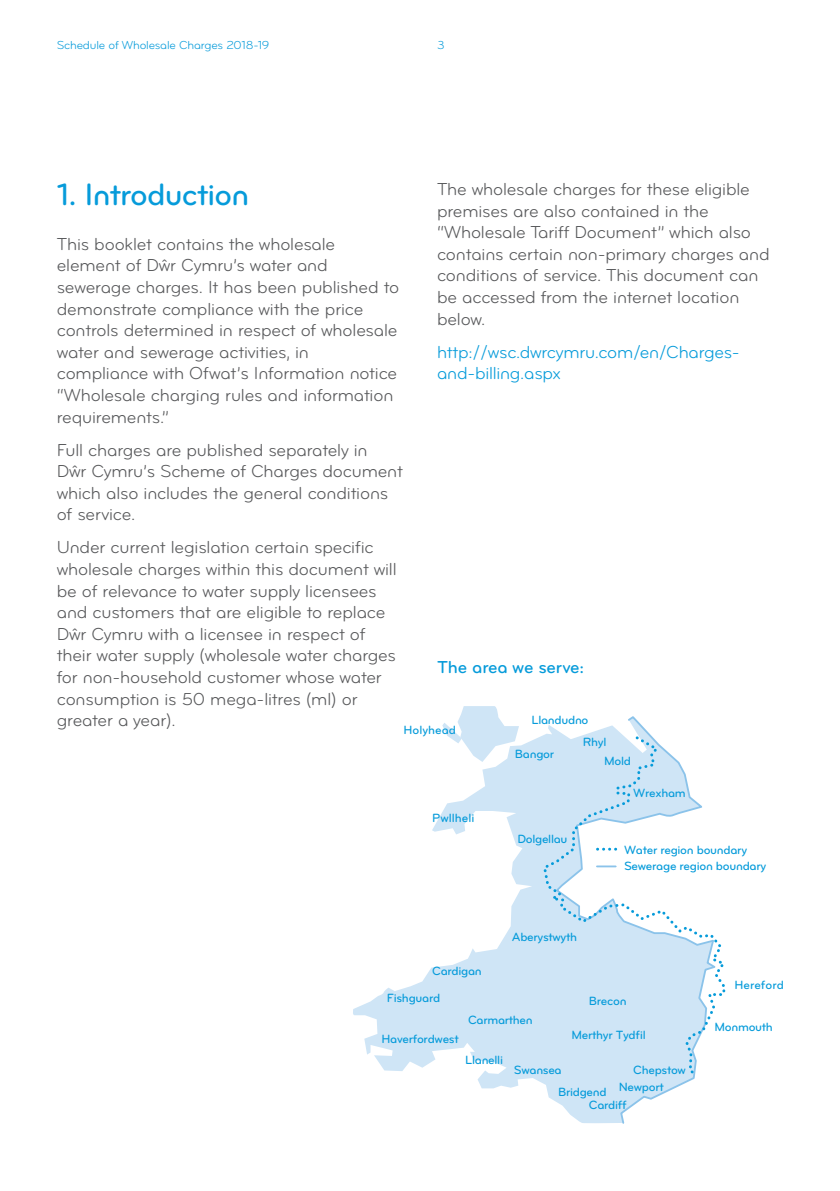
<style>
.page{position:relative;width:840px;height:1191px;background:#fff}
.page>*{position:absolute;margin:0;border:0;box-sizing:border-box;transform-origin:0 0}
.t1{font:32px "Bryant Pro Medium Alternate";letter-spacing:-.025em;color:#069bda}
.t2{font:18px/21.6px "Bryant Pro Regular Alternate";letter-spacing:-.01em;color:#57585a}
.t3{font:18px/21.6px "Bryant Pro Regular Alternate";letter-spacing:-.015em;color:#069bda}
.t4{font:18px "Bryant Pro Medium Alternate";letter-spacing:-.01em;color:#069bda}
.t5{font:12.4px/18.8px "Bryant Pro Medium Alternate";letter-spacing:-.025em;color:#069bda}
.t6{font:12.4px "Bryant Pro Medium Alternate";color:#069bda}
.t7{font:12px "Bryant Pro Regular Alternate";letter-spacing:-.015em;color:#069bda}
</style>
<div class="page">
<svg style="left:353px;top:726px;width:201px;height:375px"></svg>
<svg style="left:442px;top:706px;width:76px;height:56px"></svg>
<svg style="left:554px;top:1078px;width:141px;height:46px"></svg>
<svg style="left:540px;top:716px;width:186px;height:362px"></svg>
<p class="t7" style="left:57px;top:38px;width:214px">Schedule of Wholesale Charges 2018-19</p>
<p class="t7" style="left:437px;top:38px;width:9px">3</p>
<p class="t2" style="left:437px;top:179px;width:334px">The wholesale charges for these eligible premises are also contained in the “Wholesale Tariff Document” which also contains certain non-primary charges and conditions of service. This document can be accessed from the internet location below.</p>
<p class="t3" style="left:437px;top:341px;width:304px">http://wsc.dwrcymru.com/en/Charges&shy;and-billing.aspx</p>
<h1 class="t1" style="left:57px;top:178px;width:194px">1. Introduction</h1>
<p class="t2" style="left:57px;top:233px;width:344px">This booklet contains the wholesale element of Dŵr Cymru’s water and sewerage charges. It has been published to demonstrate compliance with the price controls determined in respect of wholesale water and sewerage activities, in compliance with Ofwat’s Information notice “Wholesale charging rules and information requirements.”</p>
<p class="t2" style="left:57px;top:439px;width:347px">Full charges are published separately in<br>Dŵr Cymru’s Scheme of Charges document which also includes the general conditions of service.</p>
<p class="t2" style="left:57px;top:537px;width:341px">Under current legislation certain specific wholesale charges within this document will be of relevance to water supply licensees and customers that are eligible to replace Dŵr Cymru with a licensee in respect of their water supply (wholesale water charges for non-household customer whose water consumption is 50 mega-litres (ml) or greater a year).</p>
<p class="t4" style="left:437px;top:657px;width:149px">The area we serve:</p>
<p class="t5" style="left:531px;top:710px;width:58px">Llandudno</p>
<p class="t6" style="left:403px;top:723px;width:54px">Holyhead</p>
<p class="t5" style="left:603px;top:733px;width:28px;text-indent:-21px">Rhyl<br>Mold</p>
<p class="t5" style="left:514px;top:744px;width:41px">Bangor</p>
<p class="t6" style="left:432px;top:811px;width:44px">Pwllheli</p>
<p class="t5" style="left:432px;top:962px;width:51px">Cardigan</p>
<p class="t5" style="left:387px;top:989px;width:55px">Fishguard</p>
<p class="t5" style="left:517px;top:830px;width:52px">Dolgellau</p>
<p class="t5" style="left:633px;top:784px;width:54px">Wrexham</p>
<p class="t5" style="left:623px;top:840px;width:124px">Water region boundary</p>
<p class="t5" style="left:623px;top:857px;width:144px">Sewerage region boundary</p>
<p class="t5" style="left:511px;top:928px;width:67px">Aberystwyth</p>
<p class="t5" style="left:588px;top:991px;width:39px">Brecon</p>
<p class="t6" style="left:734px;top:978px;width:51px">Hereford</p>
<p class="t5" style="left:381px;top:1029px;width:79px">Haverfordwest</p>
<p class="t5" style="left:468px;top:1010px;width:66px">Carmarthen</p>
<p class="t5" style="left:465px;top:1050px;width:39px">Llanelli</p>
<p class="t5" style="left:513px;top:1060px;width:49px">Swansea</p>
<p class="t5" style="left:571px;top:1025px;width:76px">Merthyr Tydfil</p>
<p class="t5" style="left:633px;top:1061px;width:54px">Chepstow</p>
<p class="t5" style="left:557px;top:1083px;width:50px">Bridgend</p>
<p class="t5" style="left:618px;top:1077px;width:46px">Newport</p>
<p class="t5" style="left:588px;top:1096px;width:39px">Cardiff</p>
<p class="t5" style="left:714px;top:1017px;width:60px">Monmouth</p>
</div>
